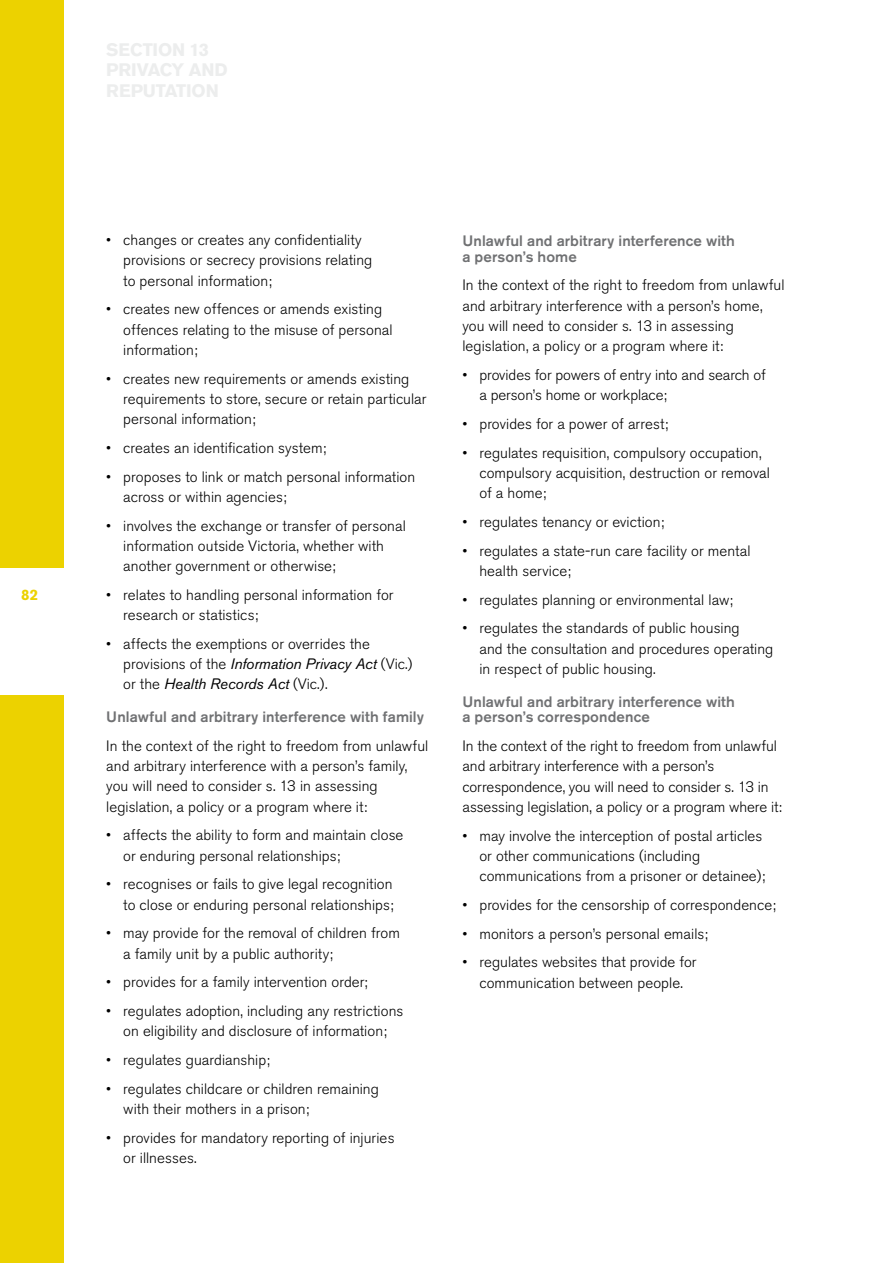
<style>
.page{position:relative;width:893px;height:1263px;background:#fff}
.page>*{position:absolute;margin:0;border:0;box-sizing:border-box;transform-origin:0 0}
.t1{font:300 15px/20.2px "Akzidenz Grotesk BE";letter-spacing:.005em;color:#000}
.t2{font:500 15px/15.8px "Akzidenz Grotesk BE";letter-spacing:.01em;color:#707173}
.t3{font:700 15px "Akzidenz Grotesk BE";color:#ecd200}
.s1{font-weight:400;font-style:italic}
</style>
<div class="page">
<div style="left:0;top:0;width:64px;height:568px;background:#ecd200"></div>
<div style="left:0;top:695px;width:64px;height:568px;background:#ecd200"></div>
<p class="t3" style="left:21px;top:586px;width:18px">82</p>
<p class="t1" style="left:123px;top:230px;width:251px;text-indent:-17px">• changes or creates any confidentiality provisions or secrecy provisions relating to personal information;</p>
<p class="t1" style="left:123px;top:299px;width:271px;text-indent:-17px">• creates new offences or amends existing offences relating to the misuse of personal information;</p>
<p class="t1" style="left:123px;top:369px;width:305px;text-indent:-17px">• creates new requirements or amends existing requirements to store, secure or retain particular personal information;</p>
<p class="t1" style="left:106px;top:438px;width:222px">• creates an identification system;</p>
<p class="t1" style="left:123px;top:467px;width:294px;text-indent:-17px">• proposes to link or match personal information across or within agencies;</p>
<p class="t1" style="left:123px;top:516px;width:284px;text-indent:-17px">• involves the exchange or transfer of personal information outside Victoria, whether with another government or otherwise;</p>
<p class="t1" style="left:123px;top:585px;width:272px;text-indent:-17px">• relates to handling personal information for research or statistics;</p>
<p class="t1" style="left:123px;top:634px;width:291px;text-indent:-17px">• affects the exemptions or overrides the provisions of the <span class="s1">Information Privacy Act</span> (Vic.) or the <span class="s1">Health Records Act</span> (Vic.).</p>
<p class="t2" style="left:106px;top:709px;width:319px">Unlawful and arbitrary interference with family</p>
<p class="t1" style="left:106px;top:736px;width:324px">In the context of the right to freedom from unlawful and arbitrary interference with a person’s family, you will need to consider s. 13 in assessing legislation, a policy or a program where it:</p>
<p class="t1" style="left:123px;top:825px;width:282px;text-indent:-17px">• affects the ability to form and maintain close or enduring personal relationships;</p>
<p class="t1" style="left:106px;top:874px;width:289px;text-align:right">• recognises or fails to give legal recognition to close or enduring personal relationships;</p>
<p class="t1" style="left:123px;top:923px;width:278px;text-indent:-17px">• may provide for the removal of children from a family unit by a public authority;</p>
<p class="t1" style="left:106px;top:972px;width:263px">• provides for a family intervention order;</p>
<p class="t1" style="left:106px;top:1001px;width:298px;text-align:center">• regulates adoption, including any restrictions on eligibility and disclosure of information;</p>
<p class="t1" style="left:106px;top:1050px;width:165px">• regulates guardianship;</p>
<p class="t1" style="left:123px;top:1079px;width:257px;text-indent:-17px">• regulates childcare or children remaining with their mothers in a prison;</p>
<p class="t1" style="left:123px;top:1128px;width:273px;text-indent:-17px">• provides for mandatory reporting of injuries or illnesses.</p>
<p class="t2" style="left:462px;top:233px;width:274px">Unlawful and arbitrary interference with a person’s home</p>
<p class="t1" style="left:462px;top:275px;width:324px">In the context of the right to freedom from unlawful and arbitrary interference with a person’s home, you will need to consider s. 13 in assessing legislation, a policy or a program where it:</p>
<p class="t1" style="left:479px;top:365px;width:288px;text-indent:-17px">• provides for powers of entry into and search of a person’s home or workplace;</p>
<p class="t1" style="left:462px;top:414px;width:207px">• provides for a power of arrest;</p>
<p class="t1" style="left:479px;top:443px;width:292px;text-indent:-17px">• regulates requisition, compulsory occupation, compulsory acquisition, destruction or removal of a home;</p>
<p class="t1" style="left:462px;top:512px;width:203px">• regulates tenancy or eviction;</p>
<p class="t1" style="left:479px;top:541px;width:273px;text-indent:-17px">• regulates a state-run care facility or mental health service;</p>
<p class="t1" style="left:462px;top:590px;width:272px">• regulates planning or environmental law;</p>
<p class="t1" style="left:479px;top:618px;width:295px;text-indent:-17px">• regulates the standards of public housing<br>and the consultation and procedures operating in respect of public housing.</p>
<p class="t2" style="left:462px;top:693px;width:274px">Unlawful and arbitrary interference with a person’s correspondence</p>
<p class="t1" style="left:462px;top:736px;width:321px">In the context of the right to freedom from unlawful and arbitrary interference with a person’s correspondence, you will need to consider s. 13 in assessing legislation, a policy or a program where it:</p>
<p class="t1" style="left:479px;top:826px;width:287px;text-indent:-17px">• may involve the interception of postal articles or other communications (including communications from a prisoner or detainee);</p>
<p class="t1" style="left:462px;top:895px;width:315px">• provides for the censorship of correspondence;</p>
<p class="t1" style="left:462px;top:924px;width:247px">• monitors a person’s personal emails;</p>
<p class="t1" style="left:462px;top:952px;width:236px;text-align:center">• regulates websites that provide for communication between people.</p>
</div>
